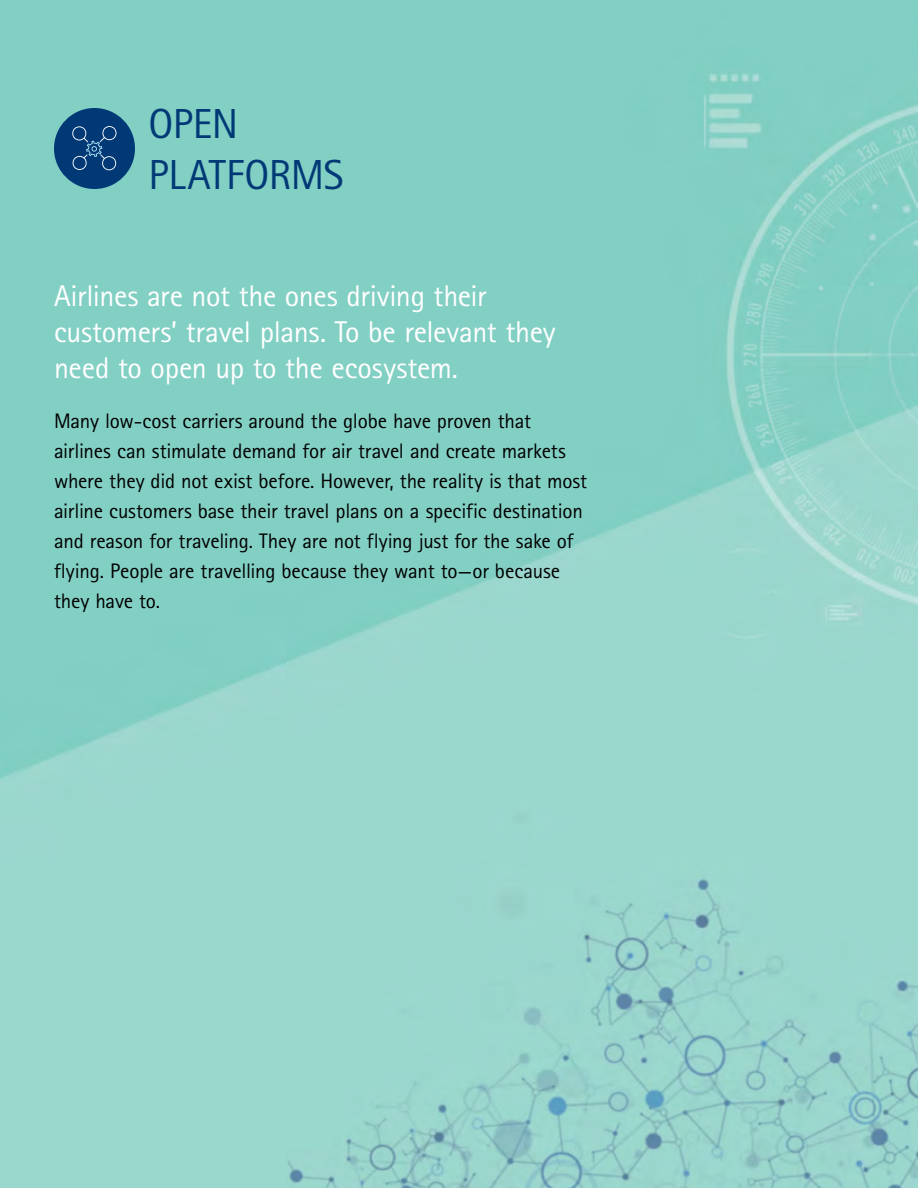
<style>
.page{position:relative;width:918px;height:1188px;background:#fff}
.page>*{position:absolute;margin:0;border:0;box-sizing:border-box;transform-origin:0 0}
.t1{font:42px/50.4px "Rotis Sans Seriffor ACN";letter-spacing:-.01em;color:#003976}
.t2{font:30px/36px "Rotis Sans Seriffor ACN";letter-spacing:-.01em;color:#fff}
.t3{font:21px/30px "Rotis Sans Seriffor ACN";letter-spacing:-.01em;color:#000}
</style>
<div class="page">
<img style="left:0;top:0;width:918px;height:1188px">
<div style="left:54px;top:108px;width:81px;height:81px;background:#003976;border-radius:50%"></div>
<svg style="left:72px;top:126px;width:45px;height:44px"></svg>
<h1 class="t1" style="left:148px;top:99px;width:197px">OPEN<br>PLATFORMS</h1>
<h2 class="t2" style="left:54px;top:278px;width:503px">Airlines are not the ones driving their customers’ travel plans. To be relevant they need to open up to the ecosystem.</h2>
<p class="t3" style="left:54px;top:406px;width:535px">Many low-cost carriers around the globe have proven that airlines can stimulate demand for air travel and create markets where they did not exist before. However, the reality is that most airline customers base their travel plans on a specific destination and reason for traveling. They are not flying just for the sake of flying. People are travelling because they want to—or because they have to.</p>
</div>
